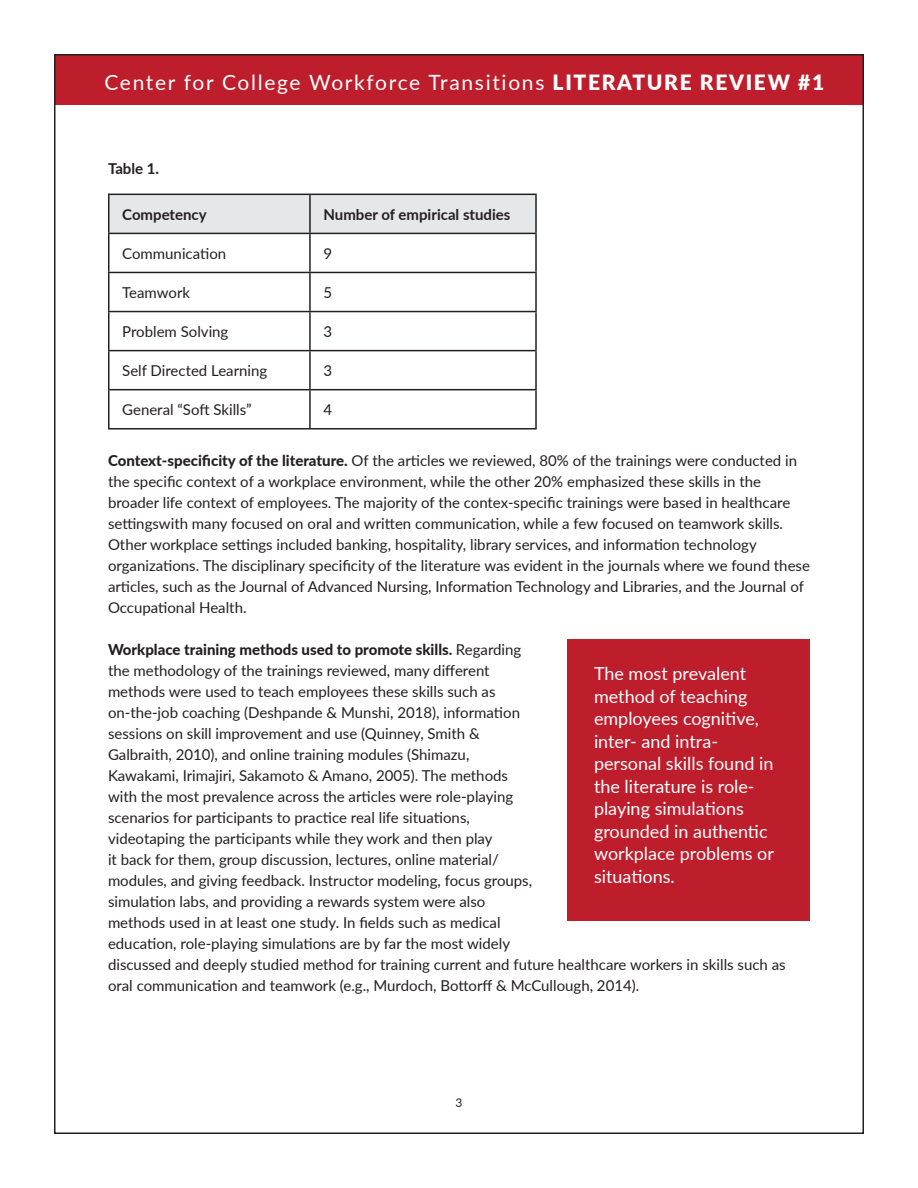
<style>
.page{position:relative;width:918px;height:1188px;background:#fff}
.page>*{position:absolute;margin:0;border:0;box-sizing:border-box;transform-origin:0 0}
.t1{font:21px "Lato";letter-spacing:.08em;color:#fff}
.callout{font:18px/22.5px "Lato";color:#fff}
.P-body{font:15px/21px "Lato";color:#231f20}
.P-body-2{font:700 15px "Lato";color:#231f20}
.Figure-Table{font:700 15px "Lato";color:#231f20}
.t2{font:12px "Lato";color:#231f20}
.s1{font-weight:900}
.s2{font-weight:800}
</style>
<div class="page">
<div style="left:55px;top:55px;width:808px;height:50px;background:#be1d2c"></div>
<div style="left:110px;top:195px;width:425px;height:38px;background:#e6e7e9"></div>
<hr style="left:108px;top:194px;width:202px;height:1px;background:#231f20">
<hr style="left:108px;top:195px;width:2px;height:38px;background:#231f20">
<hr style="left:310px;top:194px;width:227px;height:1px;background:#231f20">
<hr style="left:309px;top:195px;width:2px;height:38px;background:#231f20">
<hr style="left:535px;top:195px;width:2px;height:38px;background:#231f20">
<hr style="left:108px;top:233px;width:202px;height:1px;background:#231f20">
<hr style="left:108px;top:234px;width:2px;height:38px;background:#231f20">
<hr style="left:310px;top:233px;width:227px;height:1px;background:#231f20">
<hr style="left:309px;top:234px;width:2px;height:38px;background:#231f20">
<hr style="left:535px;top:234px;width:2px;height:38px;background:#231f20">
<hr style="left:108px;top:272px;width:202px;height:1px;background:#231f20">
<hr style="left:108px;top:273px;width:2px;height:38px;background:#231f20">
<hr style="left:310px;top:272px;width:227px;height:1px;background:#231f20">
<hr style="left:309px;top:273px;width:2px;height:38px;background:#231f20">
<hr style="left:535px;top:273px;width:2px;height:38px;background:#231f20">
<hr style="left:108px;top:311px;width:202px;height:1px;background:#231f20">
<hr style="left:108px;top:312px;width:2px;height:38px;background:#231f20">
<hr style="left:310px;top:311px;width:227px;height:1px;background:#231f20">
<hr style="left:309px;top:312px;width:2px;height:38px;background:#231f20">
<hr style="left:535px;top:312px;width:2px;height:38px;background:#231f20">
<hr style="left:108px;top:350px;width:202px;height:1px;background:#231f20">
<hr style="left:108px;top:351px;width:2px;height:38px;background:#231f20">
<hr style="left:310px;top:350px;width:227px;height:1px;background:#231f20">
<hr style="left:309px;top:351px;width:2px;height:38px;background:#231f20">
<hr style="left:535px;top:351px;width:2px;height:38px;background:#231f20">
<hr style="left:108px;top:389px;width:202px;height:1px;background:#231f20">
<hr style="left:108px;top:390px;width:2px;height:38px;background:#231f20">
<hr style="left:310px;top:389px;width:227px;height:1px;background:#231f20">
<hr style="left:309px;top:390px;width:2px;height:38px;background:#231f20">
<hr style="left:535px;top:390px;width:2px;height:38px;background:#231f20">
<hr style="left:108px;top:428px;width:202px;height:2px;background:#231f20">
<hr style="left:310px;top:428px;width:227px;height:2px;background:#231f20">
<div style="left:567px;top:639px;width:243px;height:282px;background:#be1d2c"></div>
<h1 class="t1" style="left:104px;top:67px;width:721px">Center for College Workforce Transitions <span class="s1">LITERATURE REVIEW #1</span></h1>
<p class="Figure-Table" style="left:108px;top:158px;width:53px">Table 1.</p>
<p class="P-body-2" style="left:122px;top:203px;width:86px">Competency</p>
<p class="P-body-2" style="left:323px;top:203px;width:189px">Number of empirical studies</p>
<p class="P-body" style="left:122px;top:242px;width:106px">Communication</p>
<p class="P-body" style="left:323px;top:242px;width:10px">9</p>
<p class="P-body" style="left:122px;top:281px;width:69px">Teamwork</p>
<p class="P-body" style="left:323px;top:281px;width:10px">5</p>
<p class="P-body" style="left:122px;top:321px;width:108px">Problem Solving</p>
<p class="P-body" style="left:323px;top:321px;width:10px">3</p>
<p class="P-body" style="left:122px;top:360px;width:147px">Self Directed Learning</p>
<p class="P-body" style="left:323px;top:360px;width:10px">3</p>
<p class="P-body" style="left:122px;top:399px;width:131px">General “Soft Skills”</p>
<p class="P-body" style="left:323px;top:399px;width:10px">4</p>
<p class="P-body" style="left:108px;top:449px;width:704px"><span class="s2">Context-specificity of the literature.</span> Of the articles we reviewed, 80% of the trainings were conducted in the specific context of a workplace environment, while the other 20% emphasized these skills in the broader life context of employees. The majority of the contex-specific trainings were based in healthcare settingswith many focused on oral and written communication, while a few focused on teamwork skills.<br>Other workplace settings included banking, hospitality, library services, and information technology organizations. The disciplinary specificity of the literature was evident in the journals where we found these articles, such as the Journal of Advanced Nursing, Information Technology and Libraries, and the Journal of Occupational Health.</p>
<p class="P-body" style="left:108px;top:638px;width:679px"><span class="s2">Workplace training methods used to promote skills.</span> Regarding<br>the methodology of the trainings reviewed, many different<br>methods were used to teach employees these skills such as<br>on-the-job coaching (Deshpande &amp; Munshi, 2018), information<br>sessions on skill improvement and use (Quinney, Smith &amp;<br>Galbraith, 2010), and online training modules (Shimazu,<br>Kawakami, Irimajiri, Sakamoto &amp; Amano, 2005). The methods<br>with the most prevalence across the articles were role-playing<br>scenarios for participants to practice real life situations,<br>videotaping the participants while they work and then play<br>it back for them, group discussion, lectures, online material/<br>modules, and giving feedback. Instructor modeling, focus groups,<br>simulation labs, and providing a rewards system were also<br>methods used in at least one study. In fields such as medical<br>education, role-playing simulations are by far the most widely<br>discussed and deeply studied method for training current and future healthcare workers in skills such as oral communication and teamwork (e.g., Murdoch, Bottorff &amp; McCullough, 2014).</p>
<p class="callout" style="left:594px;top:662px;width:182px">The most prevalent method of teaching employees cognitive, inter- and intra&shy;personal skills found in the literature is role&shy;playing simulations grounded in authentic workplace problems or situations.</p>
<p class="t2" style="left:456px;top:1094px;width:8px">3</p>
</div>
